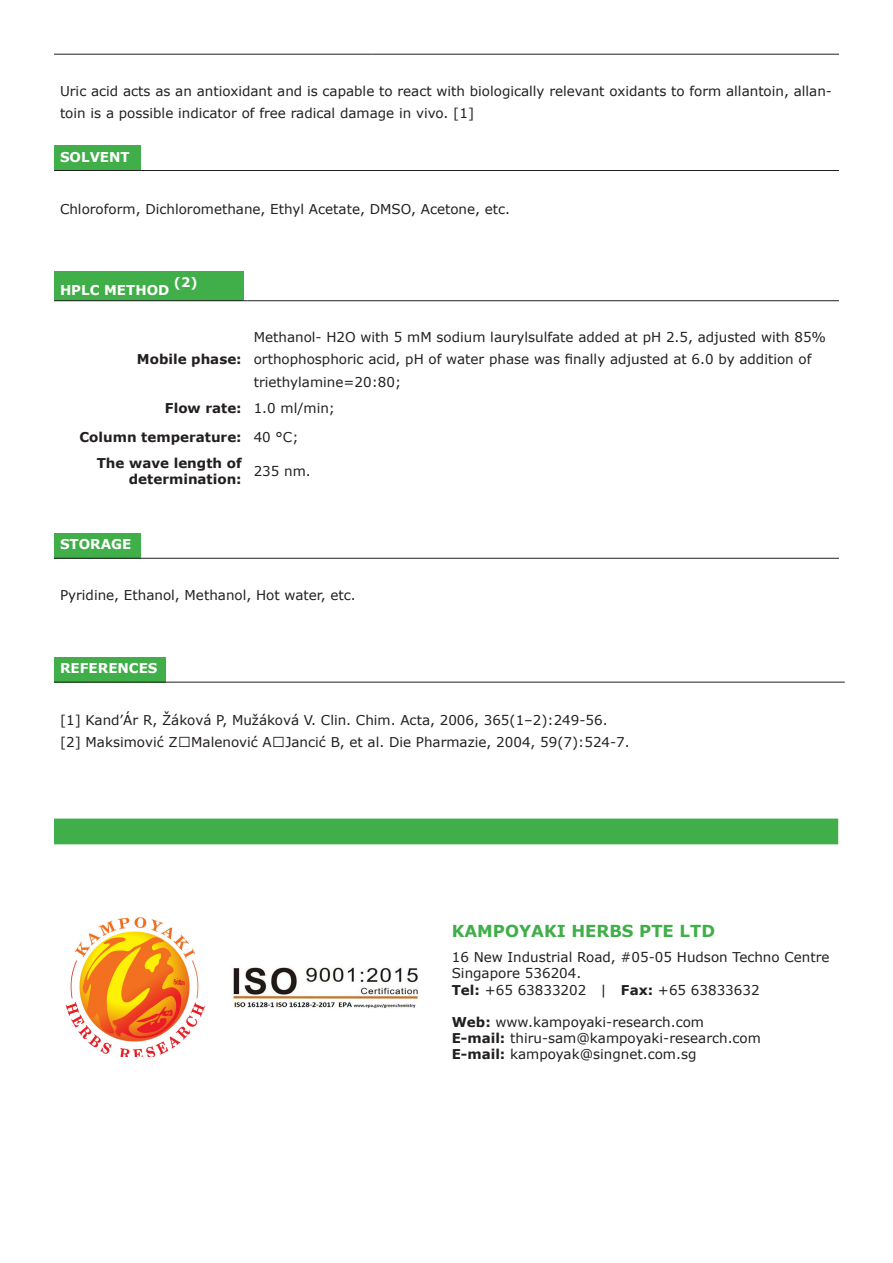
<style>
.page{position:relative;width:893px;height:1263px;background:#fff}
.page>*{position:absolute;margin:0;border:0;box-sizing:border-box;transform-origin:0 0}
.t1{font:700 16.5px "Verdana";color:#40ae49}
.t2{font:13.5px/22.2px "Verdana";color:#231f20}
.t3{font:700 13.5px/16.2px "Verdana";color:#231f20;text-align:right}
.t4{font:700 13.5px "Verdana";color:#fff}
.t5{font:700 13.05px "Verdana";color:#fff}
.s1{font-weight:700}
</style>
<div class="page">
<hr style="left:54px;top:54px;width:319px;height:1px;background:#231f20">
<hr style="left:373px;top:54px;width:466px;height:1px;background:#231f20">
<div style="left:54px;top:145px;width:86px;height:25px;background:#40ae49"></div>
<hr style="left:54px;top:170px;width:86px;height:1px;background:#231f20">
<hr style="left:140px;top:170px;width:699px;height:1px;background:#231f20">
<div style="left:54px;top:271px;width:189px;height:30px;background:#40ae49"></div>
<hr style="left:54px;top:300px;width:189px;height:1px;background:#231f20">
<hr style="left:248px;top:300px;width:591px;height:1px;background:#231f20">
<div style="left:54px;top:533px;width:86px;height:25px;background:#40ae49"></div>
<hr style="left:54px;top:558px;width:86px;height:1px;background:#231f20">
<hr style="left:140px;top:558px;width:699px;height:1px;background:#231f20">
<div style="left:54px;top:657px;width:112px;height:25px;background:#40ae49"></div>
<hr style="left:54px;top:682px;width:112px;height:1px;background:#231f20">
<hr style="left:166px;top:682px;width:679px;height:1px;background:#231f20">
<div style="left:54px;top:818px;width:784px;height:26px;background:#40ae49"></div>
<img style="left:65px;top:917px;width:140px;height:140px">
<img style="left:232px;top:967px;width:187px;height:41px">
<p class="t2" style="left:60px;top:80px;width:773px">Uric acid acts as an antioxidant and is capable to react with biologically relevant oxidants to form allantoin, allan&shy;toin is a possible indicator of free radical damage in vivo. [1]</p>
<p class="t4" style="left:60px;top:148px;width:71px">SOLVENT</p>
<p class="t2" style="left:60px;top:198px;width:452px">Chloroform, Dichloromethane, Ethyl Acetate, DMSO, Acetone, etc.</p>
<p class="t4" style="left:60px;top:281px;width:111px">HPLC METHOD</p>
<p class="t5" style="left:174px;top:274px;width:25px">(2)</p>
<p class="t3" style="left:137px;top:351px;width:106px">Mobile phase:</p>
<p class="t2" style="left:254px;top:326px;width:574px">Methanol- H2O with 5 mM sodium laurylsulfate added at pH 2.5, adjusted with 85% orthophosphoric acid, pH of water phase was finally adjusted at 6.0 by addition of triethylamine=20:80;</p>
<p class="t3" style="left:165px;top:400px;width:78px">Flow rate:</p>
<p class="t2" style="left:254px;top:397px;width:83px">1.0 ml/min;</p>
<p class="t3" style="left:80px;top:429px;width:164px">Column temperature:</p>
<p class="t2" style="left:254px;top:427px;width:46px">40 °C;</p>
<p class="t3" style="left:97px;top:455px;width:146px">The wave length of determination:</p>
<p class="t2" style="left:254px;top:460px;width:59px">235 nm.</p>
<p class="t4" style="left:60px;top:536px;width:73px">STORAGE</p>
<p class="t2" style="left:60px;top:584px;width:297px">Pyridine, Ethanol, Methanol, Hot water, etc.</p>
<p class="t4" style="left:60px;top:660px;width:99px">REFERENCES</p>
<p class="t2" style="left:60px;top:709px;width:549px">[1] Kand’Ár R, Žáková P, Mužáková V. Clin. Chim. Acta, 2006, 365(1–2):249-56.</p>
<p class="t2" style="left:60px;top:731px;width:571px">[2] Maksimović Z，Malenović A，Jancić B, et al. Die Pharmazie, 2004, 59(7):524-7.</p>
<p class="t1" style="left:452px;top:920px;width:265px">KAMPOYAKI HERBS PTE LTD</p>
<p class="t2" style="left:452px;top:946px;width:379px">16 New Industrial Road, #05-05 Hudson Techno Centre</p>
<p class="t2" style="left:452px;top:963px;width:131px">Singapore 536204.</p>
<p class="t2" style="left:452px;top:979px;width:309px"><span class="s1">Tel:</span> +65 63833202 | <span class="s1">Fax:</span> +65 63833632</p>
<p class="t2" style="left:452px;top:1011px;width:254px"><span class="s1">Web:</span> www.kampoyaki-research.com</p>
<p class="t2" style="left:452px;top:1027px;width:311px"><span class="s1">E-mail:</span> thiru-sam@kampoyaki-research.com</p>
<p class="t2" style="left:452px;top:1044px;width:246px"><span class="s1">E-mail:</span> kampoyak@singnet.com.sg</p>
</div>
